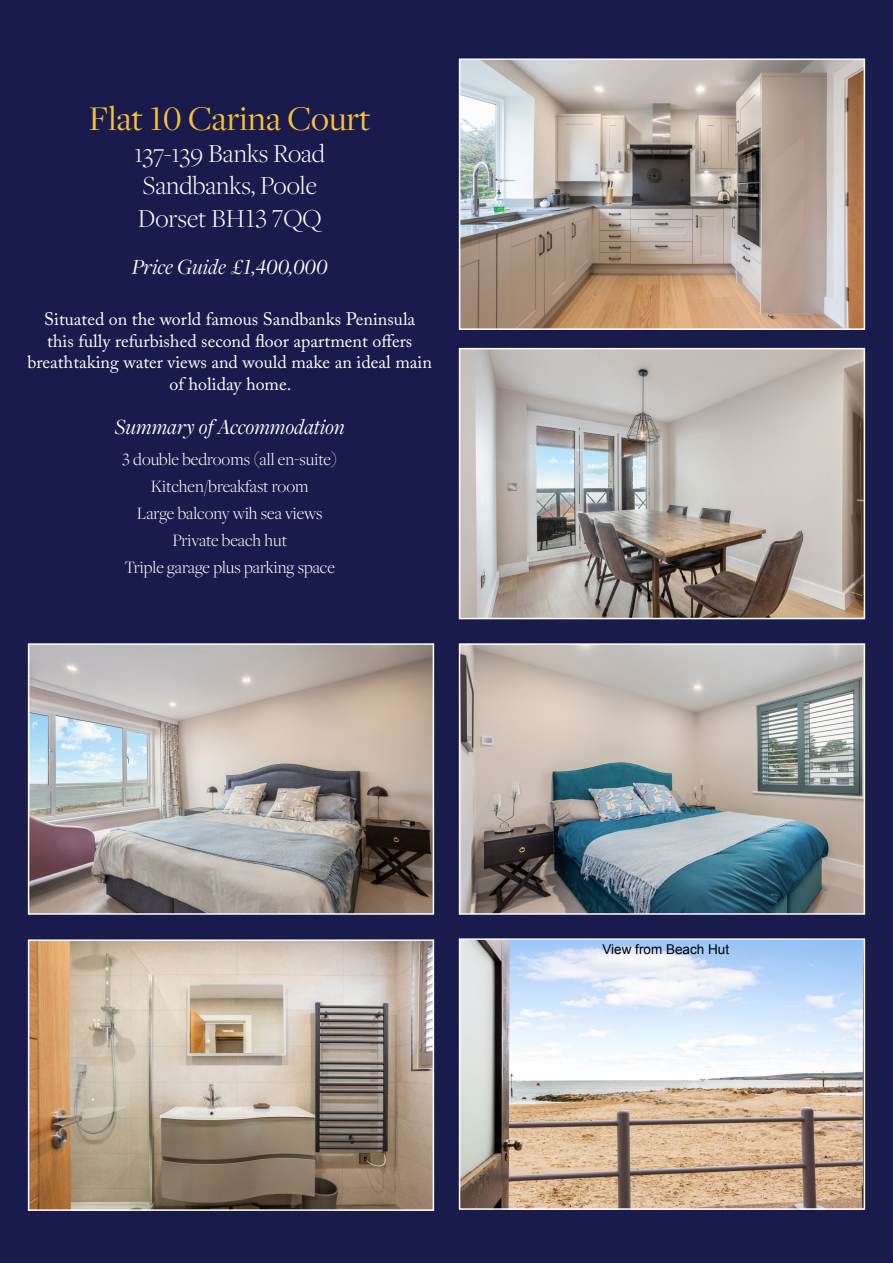
<style>
.page{position:relative;width:893px;height:1263px;background:#181b4b}
.page>*{position:absolute;margin:0;border:0;box-sizing:border-box;transform-origin:0 0}
.t1{font:36px "Freight Disp Pro";color:#f8bf3b}
.t2{font:300 27px/32.4px "Freight Disp Pro";color:#fff}
.t3{font:italic 22.5px "Freight Disp Pro";color:#fff}
.t4{font:18px/21.6px "Adobe Caslon Pro";color:#fff;text-align:center}
.t5{font:300 18px/27px "Freight Disp Pro";color:#fff;text-align:center}
.t6{font:13.5px "Arial";color:#000}
</style>
<div class="page">
<img style="left:462px;top:351px;width:400px;height:265px">
<div style="left:459px;top:348px;width:406px;height:271px;border:2px solid #fff"></div>
<img style="left:462px;top:61px;width:400px;height:266px">
<div style="left:459px;top:58px;width:406px;height:272px;border:2px solid #fff"></div>
<img style="left:31px;top:646px;width:400px;height:266px">
<div style="left:28px;top:643px;width:406px;height:272px;border:2px solid #fff"></div>
<img style="left:462px;top:646px;width:400px;height:266px">
<div style="left:459px;top:643px;width:406px;height:272px;border:2px solid #fff"></div>
<img style="left:31px;top:942px;width:400px;height:266px">
<div style="left:28px;top:939px;width:406px;height:272px;border:2px solid #fff"></div>
<img style="left:462px;top:941px;width:400px;height:266px">
<div style="left:459px;top:938px;width:406px;height:272px;border:2px solid #fff"></div>
<h1 class="t1" style="left:89px;top:95px;width:283px">Flat 10 Carina Court</h1>
<h2 class="t2" style="left:134px;top:136px;width:192px">137-139 Banks Road<br>Sandbanks, Poole<br>Dorset BH13 7QQ</h2>
<p class="t3" style="left:132px;top:252px;width:198px">Price Guide £1,400,000</p>
<p class="t4" style="left:28px;top:308px;width:406px">Situated on the world famous Sandbanks Peninsula<br>this fully refurbished second floor apartment offers breathtaking water views and would make an ideal main of holiday home.</p>
<p class="t3" style="left:115px;top:412px;width:231px">Summary of Accommodation</p>
<p class="t5" style="left:122px;top:446px;width:216px">3 double bedrooms (all en-suite)<br>Kitchen/breakfast room<br>Large balcony wih sea views<br>Private beach hut<br>Triple garage plus parking space</p>
<p class="t6" style="left:602px;top:940px;width:128px">View from Beach Hut</p>
</div>
